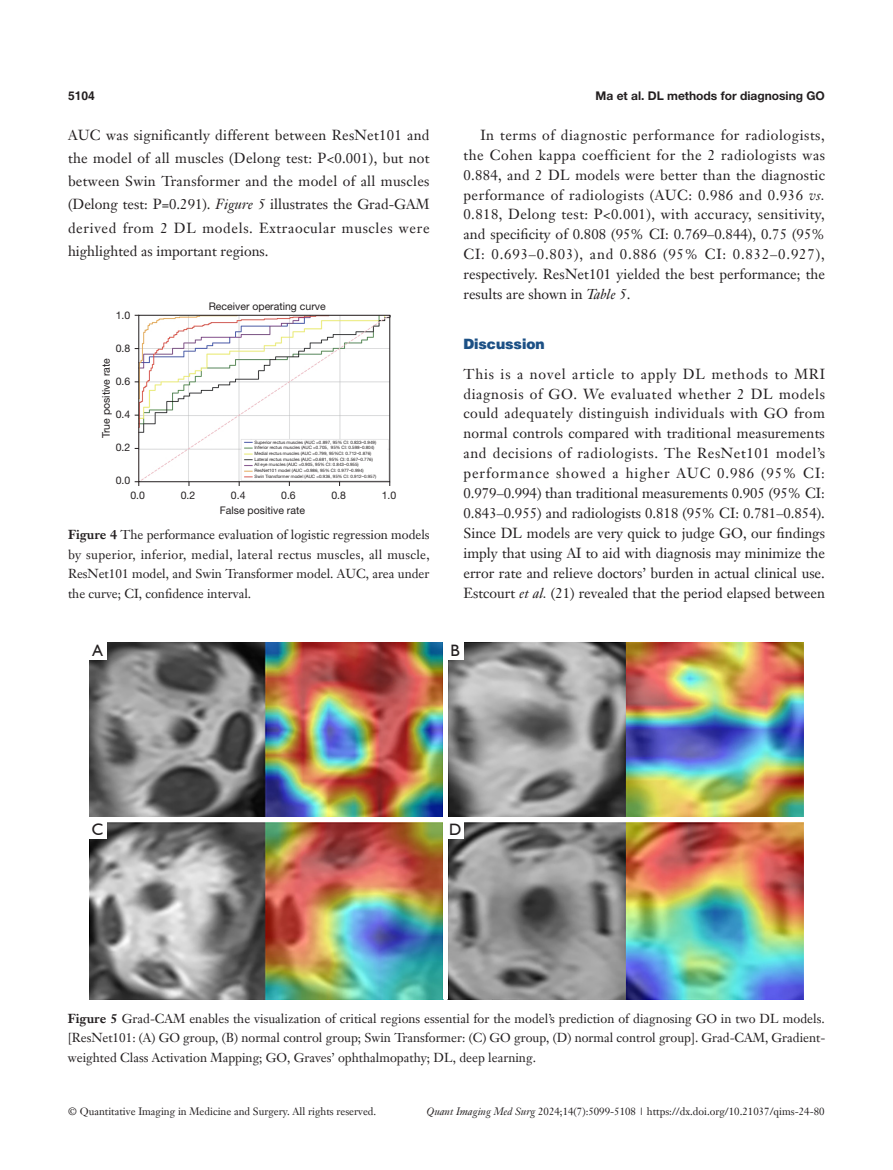
<style>
.page{position:relative;width:893px;height:1170px;background:#fff}
.page>*{position:absolute;margin:0;border:0;box-sizing:border-box;transform-origin:0 0}
.t1{font:16.5px "Humanist 521 BT";color:#231f20}
.t2{font:14.25px/20px "Janson Text LT";color:#231f20;text-align:justify}
.t3{font:900 14.25px "Helvetica";color:#1c5085}
.t4{font:12.75px/19.5px "Janson Text LT";color:#231f20;text-align:justify}
.t5{font:700 12px "Helvetica Neue LT Pro";color:#231f20}
.t6{font:700 12px "Helvetica";color:#231f20}
.t7{font:10.5px "Janson Text LT";color:#231f20}
.t8{font:10.5px "Helvetica Neue LT Pro";color:#231f20}
.t9{font:4.5px/5.7px "Helvetica Neue LT Pro";color:#231f20}
.s1{font-style:italic}
.s2{font-weight:700}
</style>
<div class="page">
<img style="left:134px;top:314px;width:257px;height:172px">
<div style="left:138px;top:315px;width:252px;height:167px;border:1px solid #231f20"></div>
<svg style="left:135px;top:481px;width:4px;height:5px"></svg>
<img style="left:89px;top:642px;width:714px;height:356px">
<hr style="left:443px;top:642px;width:4px;height:356px;background:#fff">
<div style="left:89px;top:817px;width:714px;height:5px;background:#fff"></div>
<div style="left:89px;top:642px;width:17px;height:17px;background:#fff"></div>
<div style="left:447px;top:642px;width:17px;height:17px;background:#fff"></div>
<div style="left:89px;top:821px;width:17px;height:17px;background:#fff"></div>
<div style="left:447px;top:821px;width:17px;height:17px;background:#fff"></div>
<p class="t6" style="left:68px;top:88px;width:28px">5104</p>
<p class="t5" style="left:596px;top:88px;width:231px">Ma et al. DL methods for diagnosing GO</p>
<p class="t2" style="left:68px;top:123px;width:363px;line-height:23.1px">AUC was significantly different between ResNet101 and the model of all muscles (Delong test: P&lt;0.001), but not between Swin Transformer and the model of all muscles (Delong test: P=0.291). <span class="s1">Figure 5</span> illustrates the Grad-GAM derived from 2 DL models. Extraocular muscles were highlighted as important regions.</p>
<p class="t2" style="left:463px;top:125px;width:363px;text-indent:17px">In terms of diagnostic performance for radiologists, the Cohen kappa coefficient for the 2 radiologists was 0.884, and 2 DL models were better than the diagnostic performance of radiologists (AUC: 0.986 and 0.936 <span class="s1">vs.<br></span>0.818, Delong test: P&lt;0.001), with accuracy, sensitivity, and specificity of 0.808 (95% CI: 0.769–0.844), 0.75 (95% CI: 0.693–0.803), and 0.886 (95% CI: 0.832–0.927), respectively. ResNet101 yielded the best performance; the results are shown in <span class="s1">Table 5</span>.</p>
<p class="t3" style="left:463px;top:334px;width:83px">Discussion</p>
<p class="t2" style="left:463px;top:363px;width:363px">This is a novel article to apply DL methods to MRI diagnosis of GO. We evaluated whether 2 DL models could adequately distinguish individuals with GO from normal controls compared with traditional measurements and decisions of radiologists. The ResNet101 model’s performance showed a higher AUC 0.986 (95% CI:<br>0.979–0.994) than traditional measurements 0.905 (95% CI:<br>0.843–0.955) and radiologists 0.818 (95% CI: 0.781–0.854).<br>Since DL models are very quick to judge GO, our findings imply that using AI to aid with diagnosis may minimize the error rate and relieve doctors’ burden in actual clinical use.<br>Estcourt <span class="s1">et al.</span> (21) revealed that the period elapsed between</p>
<p class="t8" style="left:209px;top:299px;width:119px">Receiver operating curve</p>
<p class="t8" style="left:116px;top:309px;width:16px">1.0</p>
<p class="t8" style="left:116px;top:342px;width:16px">0.8</p>
<p class="t8" style="left:116px;top:375px;width:16px">0.6</p>
<p class="t8" style="left:116px;top:408px;width:16px">0.4</p>
<p class="t8" style="left:116px;top:441px;width:16px">0.2</p>
<p class="t8" style="left:116px;top:474px;width:16px">0.0</p>
<p class="t8" style="left:100px;top:438px;width:82px;rotate:-90deg">True positive rate</p>
<p class="t9" style="left:254px;top:439px;width:123px">Superior rectus muscles (AUC =0.897, 95% CI: 0.833–0.949)<br>Inferior rectus muscles (AUC =0.705, 95% CI: 0.598–0.804)<br>Medial rectus muscles (AUC =0.799, 95%CI: 0.712–0.876)<br>Lateral rectus muscles (AUC =0.681, 95% CI: 0.567–0.776)<br>All eye muscles (AUC =0.905, 95% CI: 0.843–0.955)<br>ResNet101 model (AUC =0.986, 95% CI: 0.977–0.994)<br>Swin Transformer model (AUC =0.936, 95% CI: 0.912–0.957)</p>
<p class="t8" style="left:130px;top:489px;width:16px">0.0</p>
<p class="t8" style="left:181px;top:489px;width:16px">0.2</p>
<p class="t8" style="left:231px;top:489px;width:16px">0.4</p>
<p class="t8" style="left:281px;top:489px;width:16px">0.6</p>
<p class="t8" style="left:331px;top:489px;width:16px">0.8</p>
<p class="t8" style="left:382px;top:489px;width:16px">1.0</p>
<p class="t8" style="left:220px;top:503px;width:87px">False positive rate</p>
<p class="t4" style="left:68px;top:525px;width:363px"><span class="s2">Figure 4</span> The performance evaluation of logistic regression models by superior, inferior, medial, lateral rectus muscles, all muscle, ResNet101 model, and Swin Transformer model. AUC, area under the curve; CI, confidence interval.</p>
<p class="t1" style="left:92px;top:640px;width:12px">A</p>
<p class="t1" style="left:450px;top:640px;width:11px">B</p>
<p class="t1" style="left:92px;top:819px;width:13px">C</p>
<p class="t1" style="left:449px;top:819px;width:14px">D</p>
<p class="t4" style="left:68px;top:1008px;width:759px"><span class="s2">Figure 5</span> Grad-CAM enables the visualization of critical regions essential for the model’s prediction of diagnosing GO in two DL models. [ResNet101: (A) GO group, (B) normal control group; Swin Transformer: (C) GO group, (D) normal control group]. Grad-CAM, Gradient&shy;weighted Class Activation Mapping; GO, Graves’ ophthalmopathy; DL, deep learning.</p>
<p class="t7" style="left:68px;top:1104px;width:310px">© Quantitative Imaging in Medicine and Surgery. All rights reserved.</p>
<p class="t7" style="left:427px;top:1104px;width:400px"><span class="s1">Quant Imaging Med Surg</span> 2024;14(7):5099-5108 | https://dx.doi.org/10.21037/qims-24-80</p>
</div>
